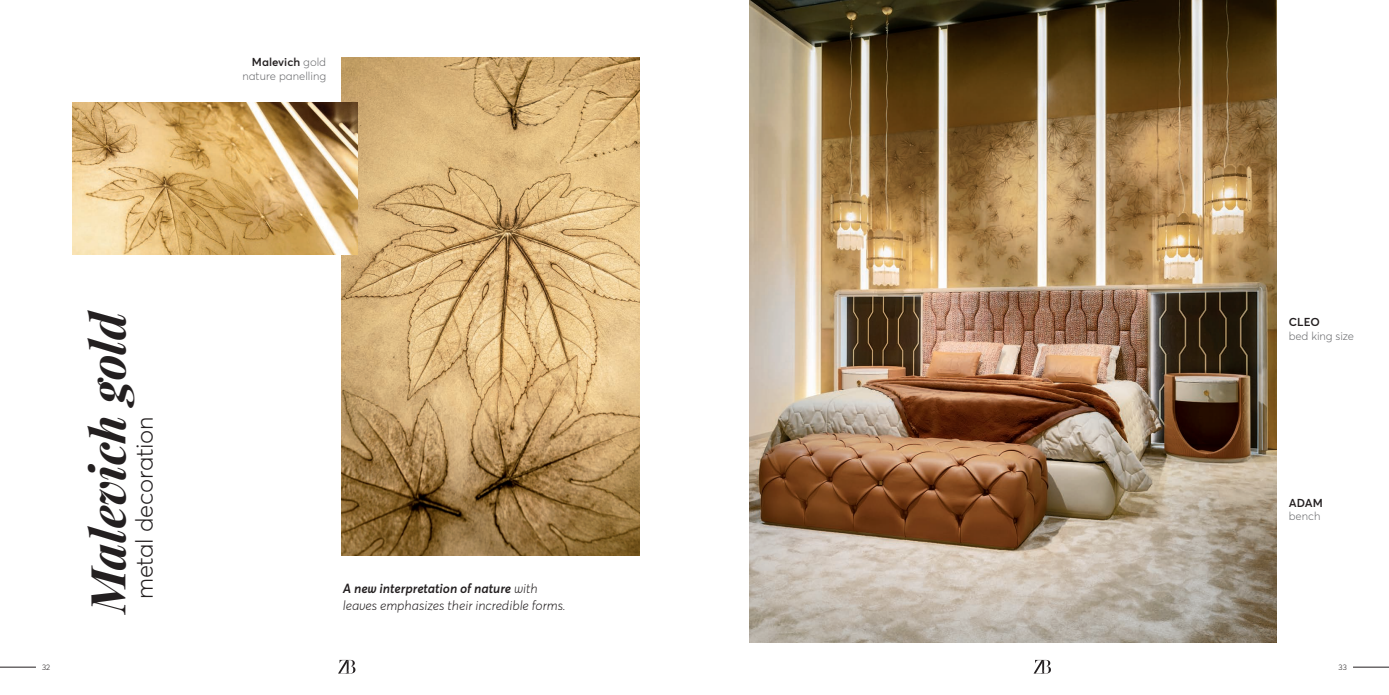
<style>
.page{position:relative;width:1389px;height:695px;background:#fff}
.page>*{position:absolute;margin:0;border:0;box-sizing:border-box;transform-origin:0 0}
.t1{font:italic 700 48.12px "Playfair Display";color:#231f20}
.t2{font:300 23.89px "Averta";letter-spacing:-.01em;color:#231f20}
.t3{font:italic 300 13.12px/16.6px "Averta";color:#231f20}
.t4{font:300 11.38px/13.7px "Averta";color:#6c6d70;text-align:right}
.t5{font:600 11.38px "Averta";letter-spacing:.005em;color:#231f20}
.t6{font:300 7.88px "Averta";color:#231f20}
.s1{font-weight:600;color:#231f20}
.s2{font-weight:600}
</style>
<div class="page">
<hr style="left:1353px;top:666px;width:36px;height:1px;background:#231f20">
<hr style="left:0;top:666px;width:36px;height:1px;background:#231f20">
<svg style="left:338px;top:659px;width:17px;height:14px"></svg>
<svg style="left:1034px;top:659px;width:17px;height:14px"></svg>
<img style="left:341px;top:57px;width:299px;height:498px">
<img style="left:749px;top:0;width:527px;height:642px">
<img style="left:72px;top:102px;width:286px;height:152px">
<p class="t4" style="left:242px;top:55px;width:85px"><span class="s1">Malevich</span> gold nature panelling</p>
<h1 class="t1" style="left:69px;top:613px;width:304px;rotate:-90deg">Malevich gold</h1>
<h2 class="t2" style="left:129px;top:598px;width:184px;rotate:-90deg">metal decoration</h2>
<p class="t3" style="left:343px;top:580px;width:224px"><span class="s2">A new interpretation of nature</span> with leaves emphasizes their incredible forms.</p>
<p class="t5" style="left:1289px;top:315px;width:32px">CLEO</p>
<p class="t4" style="left:1289px;top:329px;width:67px">bed king size</p>
<p class="t5" style="left:1289px;top:495px;width:36px">ADAM</p>
<p class="t4" style="left:1289px;top:509px;width:33px">bench</p>
<p class="t6" style="left:42px;top:662px;width:10px">32</p>
<p class="t6" style="left:1339px;top:662px;width:10px">33</p>
</div>
